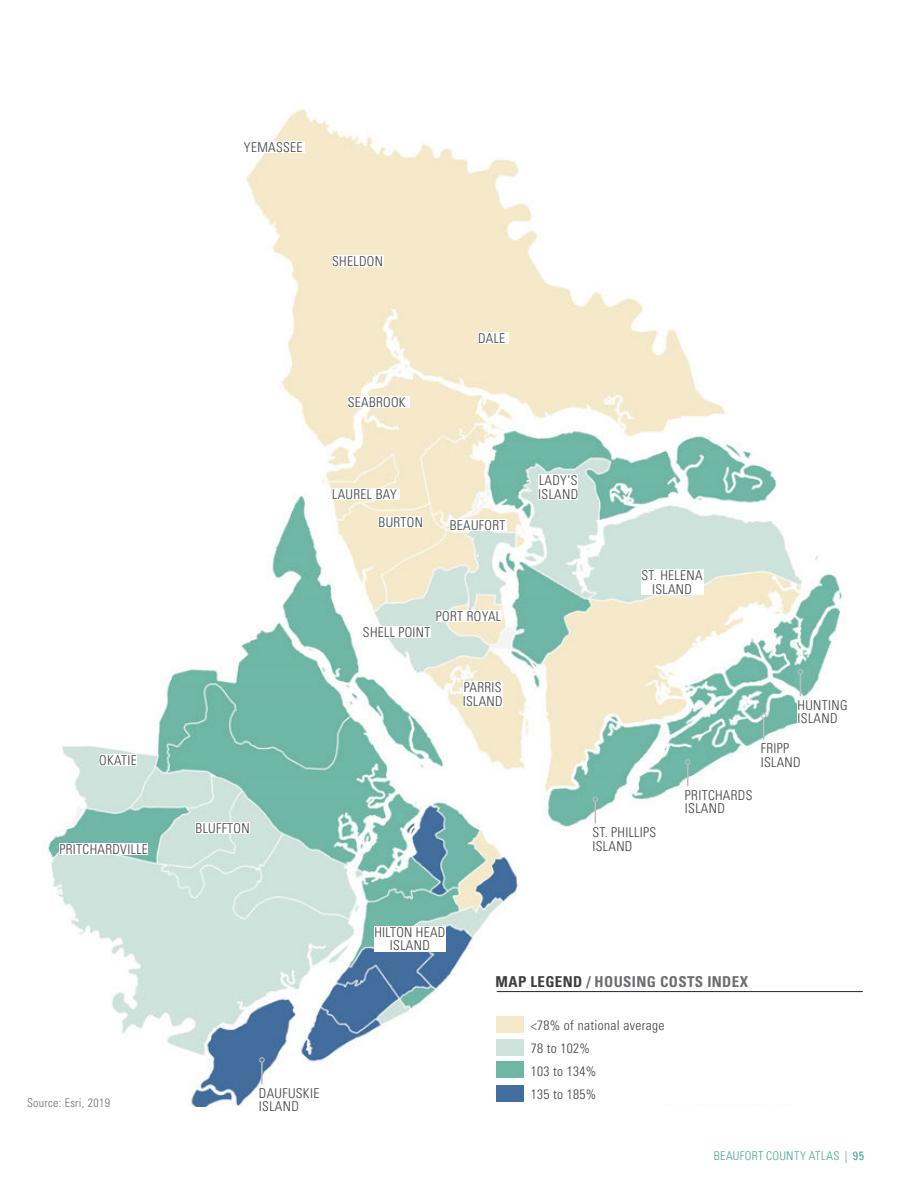
<style>
.page{position:relative;width:918px;height:1188px;background:#fff}
.page>*{position:absolute;margin:0;border:0;box-sizing:border-box;transform-origin:0 0}
.Title_BlockMS{font:700 condensed 15px "Univers";letter-spacing:.025em;color:#6c6d70}
.Legend_Text{font:300 condensed 13.5px/13.5px "Univers";letter-spacing:.025em;color:#3e3e3f}
.t1{font:300 condensed 12px "Univers";letter-spacing:.025em;color:#48a48f}
.Caption_Text{font:300 condensed 12px "Univers";letter-spacing:.025em;color:#6c6d70}
.s1{color:#3e3e3f}
.s2{font-weight:400}
</style>
<div class="page">
<img style="left:47px;top:109px;width:795px;height:998px">
<div style="left:450px;top:519px;width:57px;height:11px;background:#fff"></div>
<div style="left:379px;top:517px;width:44px;height:11px;background:#fff"></div>
<div style="left:332px;top:489px;width:68px;height:11px;background:#fff"></div>
<div style="left:348px;top:396px;width:62px;height:11px;background:#fff"></div>
<div style="left:332px;top:255px;width:51px;height:12px;background:#fff"></div>
<div style="left:244px;top:141px;width:61px;height:11px;background:#fff"></div>
<div style="left:478px;top:332px;width:30px;height:12px;background:#fff"></div>
<div style="left:196px;top:822px;width:54px;height:12px;background:#fff"></div>
<div style="left:60px;top:844px;width:88px;height:11px;background:#fff"></div>
<div style="left:99px;top:754px;width:38px;height:11px;background:#fff"></div>
<div style="left:538px;top:475px;width:40px;height:25px;background:#fff"></div>
<div style="left:641px;top:570px;width:62px;height:25px;background:#fff"></div>
<div style="left:436px;top:611px;width:66px;height:11px;background:#fff"></div>
<div style="left:363px;top:626px;width:68px;height:12px;background:#fff"></div>
<div style="left:463px;top:682px;width:40px;height:25px;background:#fff"></div>
<div style="left:374px;top:926px;width:72px;height:26px;background:#fff"></div>
<div style="left:685px;top:789px;width:68px;height:25px;background:#fff"></div>
<div style="left:761px;top:743px;width:47px;height:25px;background:#fff"></div>
<div style="left:798px;top:699px;width:54px;height:25px;background:#fff"></div>
<div style="left:259px;top:1087px;width:62px;height:26px;background:#fff"></div>
<hr style="left:261px;top:1062px;width:2px;height:22px;background:#bcbdc0">
<svg style="left:259px;top:1057px;width:6px;height:6px"></svg>
<svg style="left:685px;top:759px;width:6px;height:27px"></svg>
<svg style="left:761px;top:713px;width:5px;height:27px"></svg>
<svg style="left:798px;top:669px;width:5px;height:27px"></svg>
<div style="left:483px;top:940px;width:420px;height:163px;background:#fff"></div>
<div style="left:497px;top:1017px;width:27px;height:16px;background:#f4e9c9"></div>
<div style="left:497px;top:1039px;width:27px;height:16px;background:#cee3dc"></div>
<div style="left:497px;top:1062px;width:27px;height:16px;background:#6fb6a4"></div>
<div style="left:497px;top:1086px;width:27px;height:16px;background:#426e9d"></div>
<hr style="left:497px;top:991px;width:366px;height:1px;background:#231f20">
<div style="left:593px;top:826px;width:63px;height:26px;background:#fff"></div>
<svg style="left:593px;top:796px;width:5px;height:27px"></svg>
<p class="Legend_Text" style="left:99px;top:753px;width:39px">OKATIE</p>
<p class="Legend_Text" style="left:60px;top:843px;width:90px">PRITCHARDVILLE</p>
<p class="Caption_Text" style="left:27px;top:1096px;width:85px">Source: Esri, 2019</p>
<p class="Legend_Text" style="left:244px;top:140px;width:60px">YEMASSEE</p>
<p class="Legend_Text" style="left:196px;top:822px;width:56px">BLUFFTON</p>
<p class="Legend_Text" style="left:332px;top:255px;width:52px">SHELDON</p>
<p class="Legend_Text" style="left:348px;top:395px;width:59px">SEABROOK</p>
<p class="Legend_Text" style="left:332px;top:488px;width:66px">LAUREL BAY</p>
<p class="Legend_Text" style="left:478px;top:331px;width:29px">DALE</p>
<p class="Legend_Text" style="left:379px;top:516px;width:46px">BURTON</p>
<p class="Legend_Text" style="left:450px;top:518px;width:57px">BEAUFORT</p>
<p class="Legend_Text" style="left:436px;top:610px;width:67px">PORT ROYAL</p>
<p class="Legend_Text" style="left:363px;top:625px;width:69px">SHELL POINT</p>
<p class="Legend_Text" style="left:463px;top:681px;width:41px">PARRIS<br>ISLAND</p>
<p class="Legend_Text" style="left:538px;top:474px;width:41px">LADY’S<br>ISLAND</p>
<p class="Legend_Text" style="left:642px;top:569px;width:63px;text-align:center">ST. HELENA<br>ISLAND</p>
<p class="Legend_Text" style="left:593px;top:826px;width:65px">ST. PHILLIPS<br>ISLAND</p>
<p class="Legend_Text" style="left:685px;top:788px;width:69px">PRITCHARDS<br>ISLAND</p>
<p class="Legend_Text" style="left:798px;top:698px;width:52px">HUNTING<br>ISLAND</p>
<p class="Legend_Text" style="left:761px;top:742px;width:41px">FRIPP<br>ISLAND</p>
<p class="Legend_Text" style="left:259px;top:1086px;width:62px">DAUFUSKIE<br>ISLAND</p>
<p class="Legend_Text" style="left:374px;top:925px;width:73px;text-align:center">HILTON HEAD<br>ISLAND</p>
<p class="Title_BlockMS" style="left:496px;top:972px;width:254px"><span class="s1">MAP LEGEND</span> / HOUSING COSTS INDEX</p>
<p class="Legend_Text" style="left:531px;top:1018px;width:135px">&lt;78% of national average</p>
<p class="Legend_Text" style="left:531px;top:1041px;width:61px">78 to 102%</p>
<p class="Legend_Text" style="left:531px;top:1065px;width:67px">103 to 134%</p>
<p class="Legend_Text" style="left:531px;top:1088px;width:67px">135 to 185%</p>
<p class="t1" style="left:714px;top:1148px;width:152px">BEAUFORT COUNTY ATLAS | <span class="s2">95</span></p>
</div>
